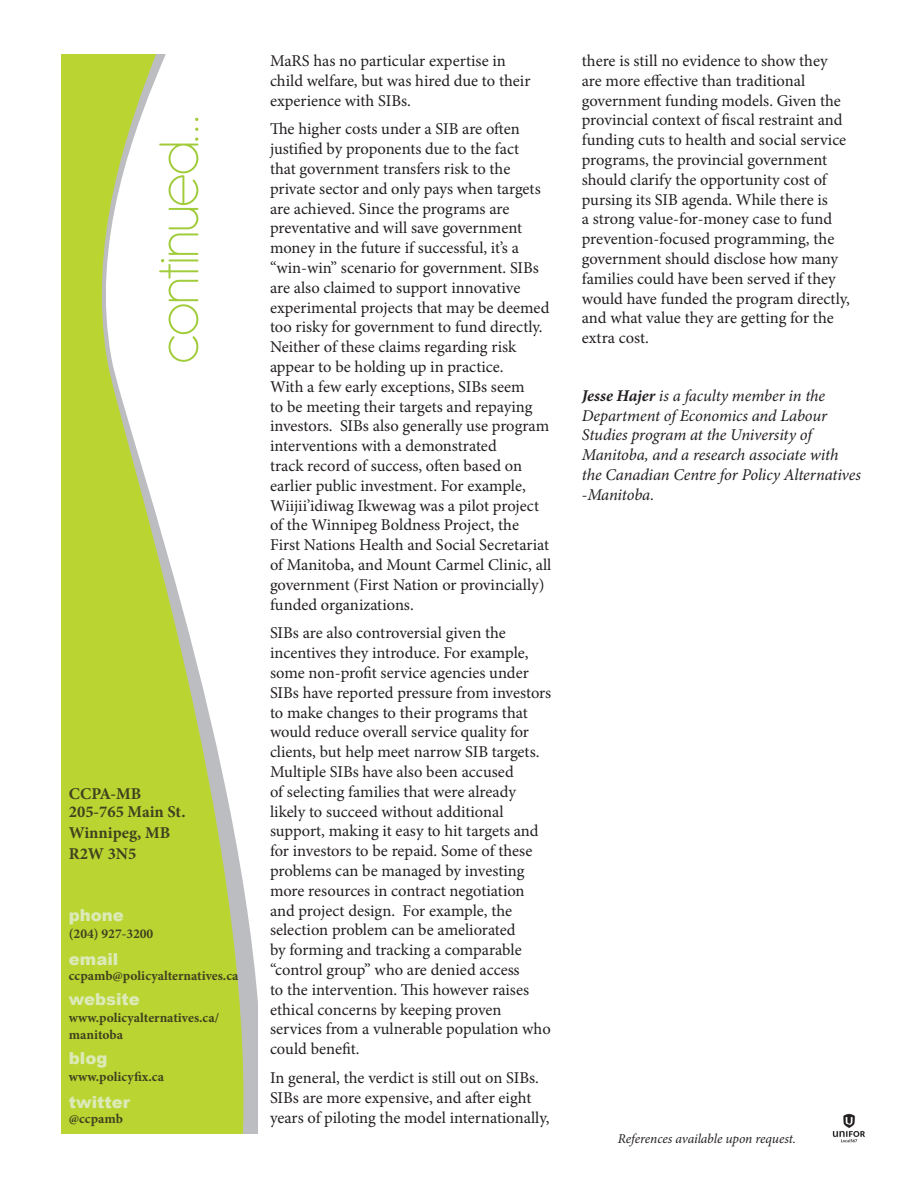
<style>
.page{position:relative;width:918px;height:1188px;background:#fff}
.page>*{position:absolute;margin:0;border:0;box-sizing:border-box;transform-origin:0 0}
.t1{font:200 61.5px "Antipasto";letter-spacing:-.04em;color:#a1cc3a}
.t2{font:16.5px/19.8px "Minion Pro";color:#231f20}
.t3{font:italic 16.5px/19.8px "Minion Pro";letter-spacing:-.01em;color:#231f20}
.t4{font:700 16.5px/21px "Minion Pro";color:#40411e}
.t5{font:900 16.5px "Arial";color:#dceab8}
.t6{font:700 13.5px/16.5px "Minion Pro";color:#40411e}
.t7{font:italic 13.5px "Minion Pro";letter-spacing:-.005em;color:#231f20}
.s1{font-weight:700}
</style>
<div class="page">
<svg style="left:62px;top:54px;width:196px;height:1080px;fill:#bad432"></svg>
<img style="left:832px;top:1113px;width:33px;height:30px">
<p class="t1" style="left:144px;top:364px;width:251px;rotate:-90deg">continued...</p>
<p class="t4" style="left:69px;top:783px;width:74px">CCPA-MB</p>
<p class="t4" style="left:69px;top:801px;width:118px">205-765 Main St.</p>
<p class="t4" style="left:69px;top:822px;width:103px">Winnipeg, MB<br>R2W 3N5</p>
<p class="t5" style="left:69px;top:903px;width:57px">phone</p>
<p class="t6" style="left:69px;top:925px;width:86px">(204) 927-3200</p>
<p class="t6" style="left:69px;top:967px;width:171px">ccpamb@policyalternatives.ca</p>
<p class="t6" style="left:69px;top:1009px;width:152px">www.policyalternatives.ca/ manitoba</p>
<p class="t6" style="left:69px;top:1068px;width:97px">www.policyfix.ca</p>
<p class="t6" style="left:69px;top:1110px;width:56px">@ccpamb</p>
<p class="t5" style="left:69px;top:947px;width:51px">email</p>
<p class="t5" style="left:69px;top:988px;width:73px">website</p>
<p class="t5" style="left:69px;top:1046px;width:40px">blog</p>
<p class="t5" style="left:69px;top:1090px;width:63px">twitter</p>
<p class="t2" style="left:270px;top:51px;width:262px">MaRS has no particular expertise in child welfare, but was hired due to their experience with SIBs.</p>
<p class="t2" style="left:270px;top:119px;width:283px">The higher costs under a SIB are often justified by proponents due to the fact<br>that government transfers risk to the private sector and only pays when targets are achieved. Since the programs are preventative and will save government money in the future if successful, it’s a “win-win” scenario for government. SIBs are also claimed to support innovative experimental projects that may be deemed too risky for government to fund directly.<br>Neither of these claims regarding risk appear to be holding up in practice.<br>With a few early exceptions, SIBs seem<br>to be meeting their targets and repaying investors. SIBs also generally use program interventions with a demonstrated<br>track record of success, often based on earlier public investment. For example, Wiijii’idiwag Ikwewag was a pilot project of the Winnipeg Boldness Project, the First Nations Health and Social Secretariat of Manitoba, and Mount Carmel Clinic, all government (First Nation or provincially) funded organizations.</p>
<p class="t2" style="left:270px;top:623px;width:283px">SIBs are also controversial given the incentives they introduce. For example, some non-profit service agencies under SIBs have reported pressure from investors to make changes to their programs that would reduce overall service quality for clients, but help meet narrow SIB targets.<br>Multiple SIBs have also been accused<br>of selecting families that were already likely to succeed without additional support, making it easy to hit targets and for investors to be repaid. Some of these problems can be managed by investing more resources in contract negotiation and project design. For example, the selection problem can be ameliorated<br>by forming and tracking a comparable “control group” who are denied access<br>to the intervention. This however raises ethical concerns by keeping proven services from a vulnerable population who could benefit.</p>
<p class="t2" style="left:270px;top:1068px;width:281px">In general, the verdict is still out on SIBs.<br>SIBs are more expensive, and after eight years of piloting the model internationally,</p>
<p class="t2" style="left:582px;top:51px;width:270px">there is still no evidence to show they are more effective than traditional government funding models. Given the provincial context of fiscal restraint and funding cuts to health and social service programs, the provincial government should clarify the opportunity cost of pursing its SIB agenda. While there is<br>a strong value-for-money case to fund prevention-focused programming, the government should disclose how many families could have been served if they would have funded the program directly, and what value they are getting for the extra cost.</p>
<p class="t3" style="left:582px;top:386px;width:281px"><span class="s1">Jesse Hajer</span> is a faculty member in the Department of Economics and Labour Studies program at the University of Manitoba, and a research associate with the Canadian Centre for Policy Alternatives -Manitoba.</p>
<p class="t7" style="left:618px;top:1129px;width:180px">References available upon request.</p>
</div>
